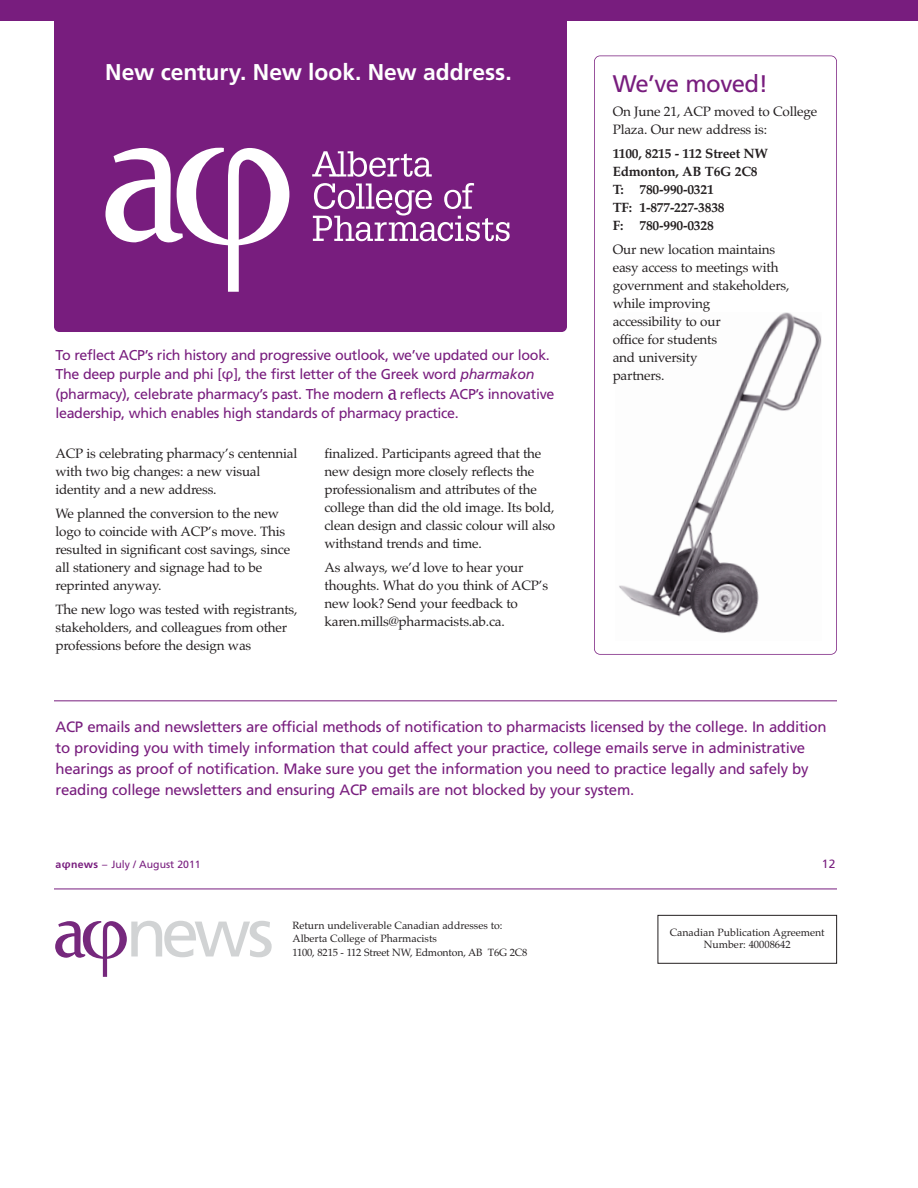
<style>
.page{position:relative;width:918px;height:1188px;background:#fff}
.page>*{position:absolute;margin:0;border:0;box-sizing:border-box;transform-origin:0 0}
.t1{font:68.4px "Frutiger";color:#d1d3d4}
.t2{font:24px "Frutiger";letter-spacing:-.025em;color:#781d7e}
.t3{font:700 22.8px "Frutiger";color:#fff}
.t4{font:15px/21px "Frutiger";letter-spacing:-.015em;color:#781d7e}
.t5{font:14.25px/19.5px "Frutiger";letter-spacing:-.025em;color:#781d7e}
.t6{font:13.5px/18px "Palatino";letter-spacing:-.015em;color:#231f20}
.t7{font:700 13.5px/18px "Palatino";letter-spacing:-.015em;color:#231f20}
.t8{font:12px "Frutiger";color:#781d7e}
.t9{font:10.5px/13.5px "Palatino";color:#231f20;text-align:center}
.t10{font:10.5px "Frutiger";color:#781d7e}
.s1{font-family:"Lucida Grande"}
.s2{font-style:italic}
.s3{font-weight:700}
.s4{font-family:"Lucida Grande";font-weight:700}
</style>
<div class="page">
<div style="left:658px;top:915px;width:179px;height:49px;border:1px solid #231f20"></div>
<hr style="left:54px;top:889px;width:783px;height:1px;background:#781d7e">
<hr style="left:54px;top:700px;width:783px;height:1px;background:#781d7e">
<svg style="left:55px;top:921px;width:72px;height:56px"></svg>
<div style="left:0;top:0;width:918px;height:20px;background:#781d7e"></div>
<img style="left:619px;top:312px;width:203px;height:321px">
<div style="left:54px;top:0;width:513px;height:332px;background:#781d7e;border-radius:5px"></div>
<svg style="left:312px;top:151px;width:120px;height:26px"></svg>
<svg style="left:313px;top:183px;width:197px;height:58px"></svg>
<svg style="left:105px;top:147px;width:184px;height:145px"></svg>
<svg style="left:388px;top:389px;width:9px;height:11px"></svg>
<div style="left:594px;top:56px;width:243px;height:599px;border:2px solid #781d7e;border-radius:6px"></div>
<h3 class="t3" style="left:105px;top:63px;width:408px">New century. New look. New address.</h3>
<p class="t5" style="left:56px;top:346px;width:500px">To reflect ACP’s rich history and progressive outlook, we’ve updated our look.<br>The deep purple and phi [<span class="s1">φ</span>], the first letter of the Greek word <span class="s2">pharmakon </span>(pharmacy), celebrate pharmacy’s past. The modern reflects ACP’s innovative leadership, which enables high standards of pharmacy practice.</p>
<p class="t6" style="left:56px;top:446px;width:243px">ACP is celebrating pharmacy’s centennial with two big changes: a new visual identity and a new address.</p>
<p class="t6" style="left:56px;top:506px;width:236px">We planned the conversion to the new logo to coincide with ACP’s move. This resulted in significant cost savings, since all stationery and signage had to be reprinted anyway.</p>
<p class="t6" style="left:56px;top:602px;width:243px">The new logo was tested with registrants, stakeholders, and colleagues from other professions before the design was</p>
<p class="t6" style="left:324px;top:446px;width:232px">finalized. Participants agreed that the new design more closely reflects the professionalism and attributes of the college than did the old image. Its bold, clean design and classic colour will also withstand trends and time.</p>
<p class="t6" style="left:324px;top:560px;width:225px">As always, we’d love to hear your thoughts. What do you think of ACP’s new look? Send your feedback to karen.mills@pharmacists.ab.ca.</p>
<h2 class="t2" style="left:613px;top:74px;width:157px">We’ve moved!</h2>
<p class="t6" style="left:613px;top:104px;width:206px">On June 21, ACP moved to College<br>Plaza. Our new address is:</p>
<p class="t7" style="left:613px;top:146px;width:157px">1100, 8215 - 112 Street NW<br>Edmonton, AB T6G 2C8<br>T: 780-990-0321<br>TF: 1-877-227-3838<br>F: 780-990-0328</p>
<p class="t6" style="left:613px;top:242px;width:178px">Our new location maintains easy access to meetings with government and stakeholders, while improving<br>accessibility to our<br>office for students<br>and university<br>partners.</p>
<p class="t4" style="left:56px;top:717px;width:773px">ACP emails and newsletters are official methods of notification to pharmacists licensed by the college. In addition to providing you with timely information that could affect your practice, college emails serve in administrative hearings as proof of notification. Make sure you get the information you need to practice legally and safely by reading college newsletters and ensuring ACP emails are not blocked by your system.</p>
<p class="t10" style="left:56px;top:860px;width:147px"><span class="s3">a</span><span class="s4">φ</span><span class="s3">news</span> – July / August 2011</p>
<p class="t8" style="left:822px;top:859px;width:15px">12</p>
<h1 class="t1" style="left:126px;top:905px;width:150px">news</h1>
<p class="t9" style="left:293px;top:920px;width:236px;text-align:left">Return undeliverable Canadian addresses to:<br>Alberta College of Pharmacists<br>1100, 8215 - 112 Street NW, Edmonton, AB T6G 2C8</p>
<p class="t9" style="left:670px;top:928px;width:156px;line-height:12px">Canadian Publication Agreement<br>Number: 40008642</p>
</div>
